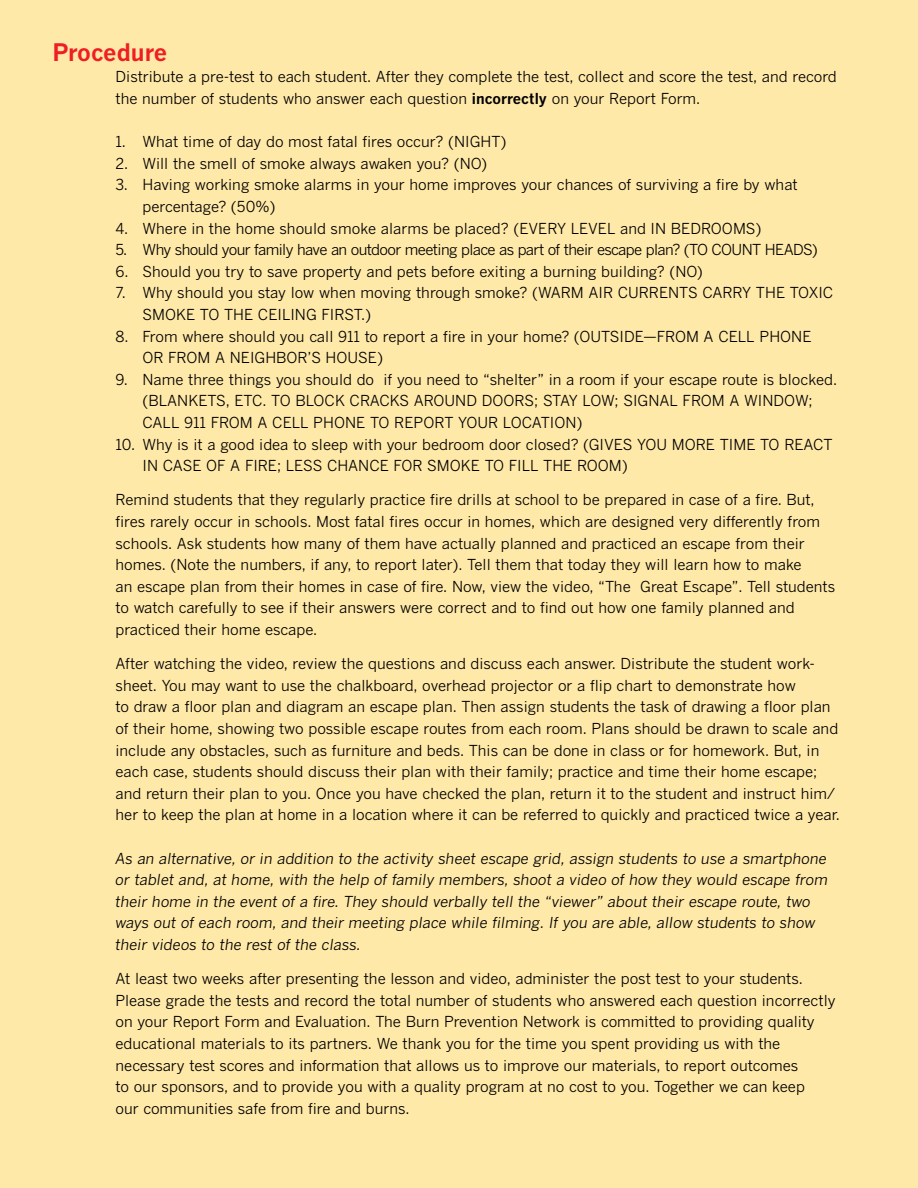
<style>
.page{position:relative;width:918px;height:1188px;background:#ffe9a8}
.page>*{position:absolute;margin:0;border:0;box-sizing:border-box;transform-origin:0 0}
.t1{font:700 24px "Benton Gothic";letter-spacing:-.01em;color:#ef1e24}
.t2{font:15px/21.6px "Benton Gothic";color:#000}
.t3{font:italic 15px/21.6px "Benton Gothic";color:#000}
.t4{font:15px "Benton Gothic";letter-spacing:-.04em;color:#000}
.s1{font-weight:700}
</style>
<div class="page">
<h1 class="t1" style="left:52px;top:37px;width:116px">Procedure</h1>
<p class="t2" style="left:116px;top:66px;width:723px">Distribute a pre-test to each student. After they complete the test, collect and score the test, and record the number of students who answer each question <span class="s1">incorrectly</span> on your Report Form.</p>
<p class="t2" style="left:116px;top:131px;width:393px">1. What time of day do most fatal fires occur? (NIGHT)</p>
<p class="t2" style="left:116px;top:152px;width:373px">2. Will the smell of smoke always awaken you? (NO)</p>
<p class="t2" style="left:142px;top:174px;width:657px;text-indent:-27px">3. Having working smoke alarms in your home improves your chances of surviving a fire by what percentage? (50%)</p>
<p class="t2" style="left:116px;top:217px;width:647px">4. Where in the home should smoke alarms be placed? (EVERY LEVEL and IN BEDROOMS)</p>
<p class="t4" style="left:116px;top:241px;width:704px">5. Why should your family have an outdoor meeting place as part of their escape plan? (TO COUNT HEADS)</p>
<p class="t2" style="left:116px;top:260px;width:589px">6. Should you try to save property and pets before exiting a burning building? (NO)</p>
<p class="t2" style="left:142px;top:282px;width:692px;text-indent:-27px">7. Why should you stay low when moving through smoke? (WARM AIR CURRENTS CARRY THE TOXIC<br>SMOKE TO THE CEILING FIRST.)</p>
<p class="t2" style="left:142px;top:325px;width:671px;text-indent:-27px">8. From where should you call 911 to report a fire in your home? (OUTSIDE—FROM A CELL PHONE<br>OR FROM A NEIGHBOR’S HOUSE)</p>
<p class="t2" style="left:142px;top:368px;width:696px;text-indent:-27px">9. Name three things you should do if you need to “shelter” in a room if your escape route is blocked. (BLANKETS, ETC. TO BLOCK CRACKS AROUND DOORS; STAY LOW; SIGNAL FROM A WINDOW;<br>CALL 911 FROM A CELL PHONE TO REPORT YOUR LOCATION)</p>
<p class="t2" style="left:142px;top:433px;width:692px;text-indent:-27px">10. Why is it a good idea to sleep with your bedroom door closed? (GIVES YOU MORE TIME TO REACT<br>IN CASE OF A FIRE; LESS CHANCE FOR SMOKE TO FILL THE ROOM)</p>
<p class="t2" style="left:116px;top:489px;width:721px">Remind students that they regularly practice fire drills at school to be prepared in case of a fire. But, fires rarely occur in schools. Most fatal fires occur in homes, which are designed very differently from schools. Ask students how many of them have actually planned and practiced an escape from their homes. (Note the numbers, if any, to report later). Tell them that today they will learn how to make<br>an escape plan from their homes in case of fire. Now, view the video, “The Great Escape”. Tell students to watch carefully to see if their answers were correct and to find out how one family planned and practiced their home escape.</p>
<p class="t2" style="left:116px;top:653px;width:726px">After watching the video, review the questions and discuss each answer. Distribute the student work&shy;sheet. You may want to use the chalkboard, overhead projector or a flip chart to demonstrate how<br>to draw a floor plan and diagram an escape plan. Then assign students the task of drawing a floor plan of their home, showing two possible escape routes from each room. Plans should be drawn to scale and include any obstacles, such as furniture and beds. This can be done in class or for homework. But, in each case, students should discuss their plan with their family; practice and time their home escape; and return their plan to you. Once you have checked the plan, return it to the student and instruct him/ her to keep the plan at home in a location where it can be referred to quickly and practiced twice a year.</p>
<p class="t3" style="left:116px;top:847px;width:714px">As an alternative, or in addition to the activity sheet escape grid, assign students to use a smartphone or tablet and, at home, with the help of family members, shoot a video of how they would escape from their home in the event of a fire. They should verbally tell the “viewer” about their escape route, two ways out of each room, and their meeting place while filming. If you are able, allow students to show their videos to the rest of the class.</p>
<p class="t2" style="left:116px;top:968px;width:722px">At least two weeks after presenting the lesson and video, administer the post test to your students.<br>Please grade the tests and record the total number of students who answered each question incorrectly on your Report Form and Evaluation. The Burn Prevention Network is committed to providing quality educational materials to its partners. We thank you for the time you spent providing us with the necessary test scores and information that allows us to improve our materials, to report outcomes<br>to our sponsors, and to provide you with a quality program at no cost to you. Together we can keep<br>our communities safe from fire and burns.</p>
</div>
